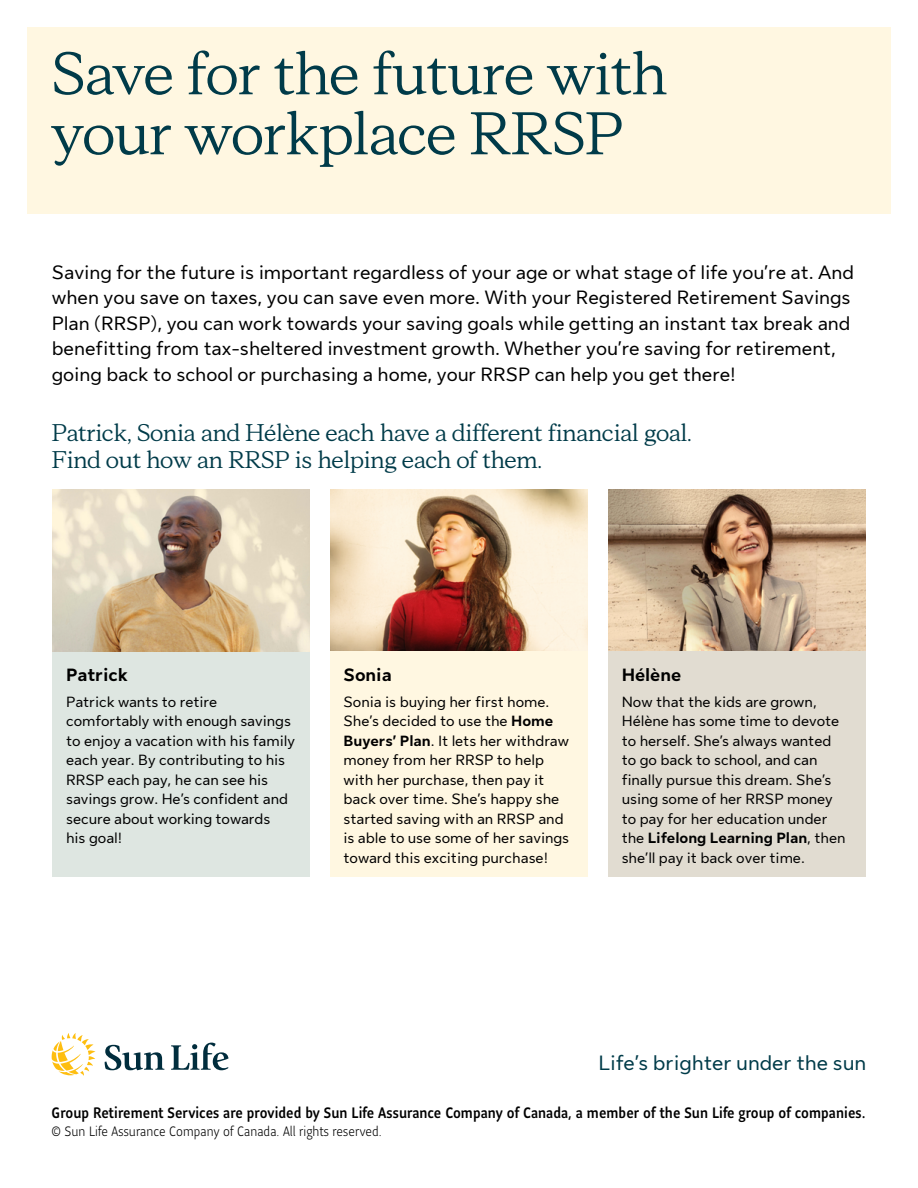
<style>
.page{position:relative;width:918px;height:1188px;background:#fff}
.page>*{position:absolute;margin:0;border:0;box-sizing:border-box;transform-origin:0 0}
.t1{font:60px/60px "Sun Life New Display";color:#003b49}
.t2{font:24px/27px "Sun Life New Display";color:#003b49}
.t3{font:21px "Sun Life New Text";color:#003b49}
.t4{font:19.5px/25.5px "Sun Life New Text";color:#000}
.t5{font:700 18px "Sun Life New Text";color:#000}
.t6{font:15px/19.5px "Sun Life New Text";color:#000}
.t7{font:500 15px "Sun Life Sans Condensed";letter-spacing:.005em;color:#000}
.t8{font:300 13.5px "Sun Life Sans Condensed";letter-spacing:.01em;color:#000}
.s1{font-weight:700}
</style>
<div class="page">
<div style="left:27px;top:27px;width:864px;height:187px;background:#fff7e1"></div>
<div style="left:53px;top:651px;width:257px;height:225px;background:#dee6e1"></div>
<img style="left:53px;top:489px;width:257px;height:163px">
<div style="left:330px;top:651px;width:258px;height:225px;background:#fff7e1"></div>
<img style="left:330px;top:489px;width:258px;height:162px">
<div style="left:608px;top:651px;width:258px;height:225px;background:#e1dcd1"></div>
<img style="left:608px;top:489px;width:257px;height:162px">
<svg style="left:105px;top:1045px;width:59px;height:25px"></svg>
<svg style="left:171px;top:1043px;width:58px;height:27px"></svg>
<svg style="left:52px;top:1033px;width:43px;height:43px"></svg>
<h1 class="t1" style="left:52px;top:41px;width:616px">Save for the future with your workplace RRSP</h1>
<p class="t4" style="left:52px;top:258px;width:804px">Saving for the future is important regardless of your age or what stage of life you’re at. And when you save on taxes, you can save even more. With your Registered Retirement Savings Plan (RRSP), you can work towards your saving goals while getting an instant tax break and benefitting from tax-sheltered investment growth. Whether you’re saving for retirement, going back to school or purchasing a home, your RRSP can help you get there!</p>
<h2 class="t2" style="left:52px;top:418px;width:641px">Patrick, Sonia and Hélène each have a different financial goal.<br>Find out how an RRSP is helping each of them.</h2>
<p class="t5" style="left:66px;top:662px;width:63px">Patrick</p>
<p class="t6" style="left:66px;top:691px;width:230px">Patrick wants to retire comfortably with enough savings to enjoy a vacation with his family each year. By contributing to his<br>RRSP each pay, he can see his savings grow. He’s confident and secure about working towards<br>his goal!</p>
<p class="t5" style="left:344px;top:662px;width:50px">Sonia</p>
<p class="t6" style="left:344px;top:691px;width:227px">Sonia is buying her first home.<br>She’s decided to use the <span class="s1">Home<br>Buyers’ Plan</span>. It lets her withdraw money from her RRSP to help with her purchase, then pay it back over time. She’s happy she started saving with an RRSP and is able to use some of her savings toward this exciting purchase!</p>
<p class="t5" style="left:622px;top:662px;width:61px">Hélène</p>
<p class="t6" style="left:622px;top:691px;width:225px">Now that the kids are grown,<br>Hélène has some time to devote to herself. She’s always wanted to go back to school, and can finally pursue this dream. She’s using some of her RRSP money to pay for her education under the <span class="s1">Lifelong Learning Plan</span>, then she’ll pay it back over time.</p>
<h3 class="t3" style="left:599px;top:1048px;width:269px">Life’s brighter under the sun</h3>
<p class="t7" style="left:52px;top:1103px;width:815px">Group Retirement Services are provided by Sun Life Assurance Company of Canada, a member of the Sun Life group of companies.</p>
<p class="t8" style="left:52px;top:1122px;width:332px">© Sun Life Assurance Company of Canada. All rights reserved.</p>
</div>
